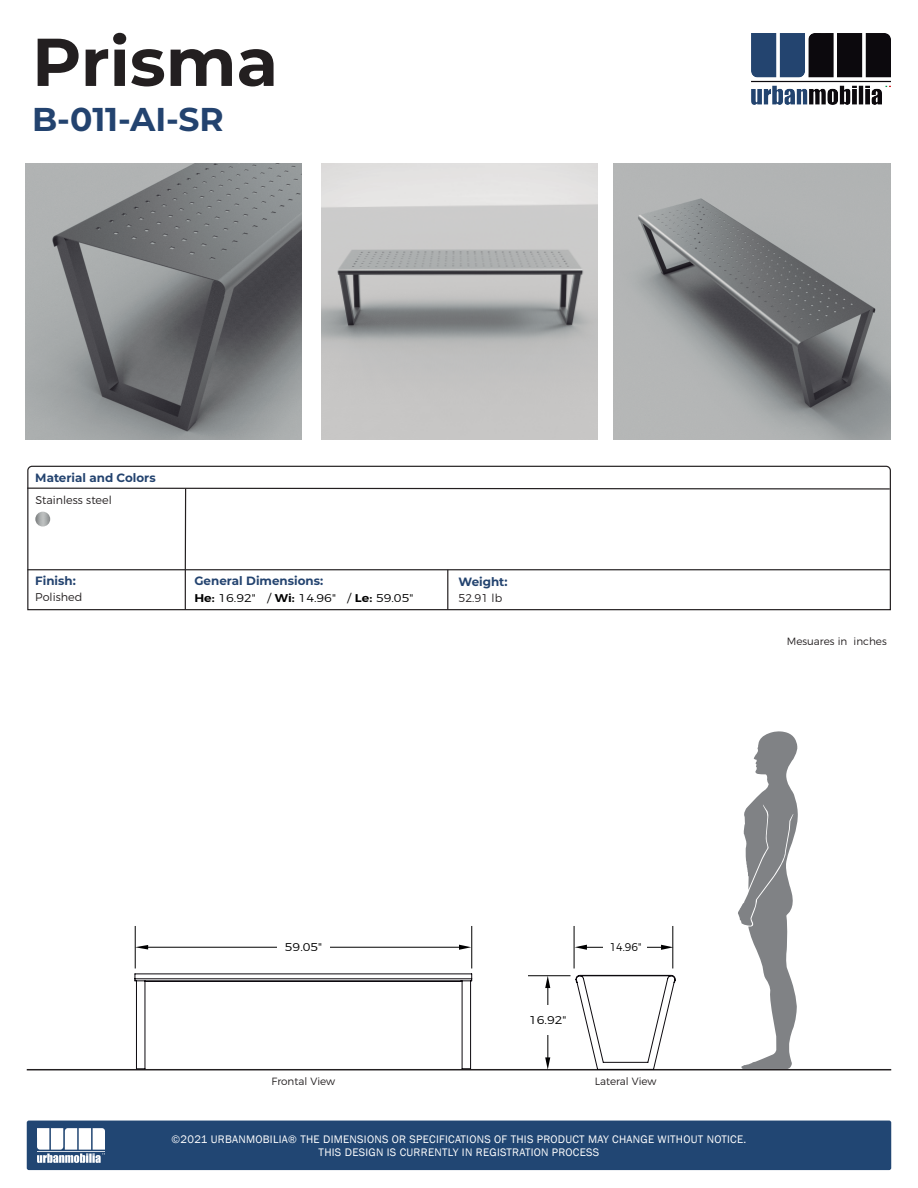
<style>
.page{position:relative;width:918px;height:1188px;background:#fff}
.page>*{position:absolute;margin:0;border:0;box-sizing:border-box;transform-origin:0 0}
.t1{font:700 67.5px "Montserrat";color:#231f20}
.t2{font:700 33px "Montserrat";color:#23436f}
.t3{font:700 12px "Montserrat";color:#23436f}
.t4{font:11.25px/13.5px "Franklin Gothic";letter-spacing:.025em;color:#fff;text-align:center}
.t5{font:300 11.25px "Montserrat";color:#000;scale:1.11 1}
.t6{font:300 11.25px "Montserrat";color:#231f20}
.t7{font:300 11.25px "Montserrat";color:#000;scale:.94 1}
.t8{font:300 10.5px "Montserrat";color:#231f20}
.s1{font-weight:600}
</style>
<div class="page">
<img style="left:321px;top:163px;width:277px;height:277px">
<img style="left:614px;top:163px;width:276px;height:277px">
<img style="left:25px;top:163px;width:277px;height:277px">
<div style="left:27px;top:1121px;width:864px;height:49px;background:#214673;border-radius:2px"></div>
<img style="left:38px;top:1128px;width:67px;height:34px">
<svg style="left:27px;top:465px;width:864px;height:146px"></svg>
<svg style="left:27px;top:487px;width:864px;height:3px"></svg>
<hr style="left:27px;top:569px;width:863px;height:1px;background:#231f20">
<hr style="left:185px;top:570px;width:1px;height:40px;background:#231f20">
<hr style="left:185px;top:489px;width:1px;height:81px;background:#231f20">
<hr style="left:447px;top:570px;width:1px;height:40px;background:#231f20">
<hr style="left:27px;top:1069px;width:864px;height:1px;background:#231f20">
<hr style="left:574px;top:926px;width:1px;height:42px;background:#000001">
<hr style="left:672px;top:926px;width:1px;height:42px;background:#000001">
<svg style="left:575px;top:945px;width:12px;height:5px"></svg>
<svg style="left:661px;top:945px;width:12px;height:5px"></svg>
<hr style="left:579px;top:947px;width:82px;height:1px;background:#000001">
<div style="left:603px;top:931px;width:44px;height:31px;background:#fff"></div>
<hr style="left:528px;top:975px;width:43px;height:1px;background:#000001">
<svg style="left:545px;top:1057px;width:5px;height:12px"></svg>
<svg style="left:545px;top:976px;width:5px;height:12px"></svg>
<hr style="left:547px;top:983px;width:1px;height:76px;background:#000001">
<div style="left:526px;top:1005px;width:43px;height:30px;background:#fff"></div>
<hr style="left:471px;top:926px;width:1px;height:42px;background:#000001">
<hr style="left:135px;top:926px;width:1px;height:42px;background:#000001">
<svg style="left:135px;top:945px;width:13px;height:5px"></svg>
<svg style="left:459px;top:945px;width:12px;height:5px"></svg>
<hr style="left:145px;top:947px;width:314px;height:1px;background:#000001">
<div style="left:277px;top:932px;width:52px;height:30px;background:#fff"></div>
<svg style="left:575px;top:975px;width:101px;height:95px"></svg>
<hr style="left:145px;top:981px;width:316px;height:1px;background:#0c090e">
<hr style="left:462px;top:981px;width:1px;height:88px;background:#0c090e">
<hr style="left:470px;top:981px;width:1px;height:88px;background:#0c090e">
<hr style="left:136px;top:981px;width:1px;height:88px;background:#0c090e">
<hr style="left:145px;top:981px;width:1px;height:88px;background:#0c090e">
<hr style="left:135px;top:974px;width:337px;height:1px;background:#0c090e">
<hr style="left:135px;top:978px;width:337px;height:1px;background:#0c090e">
<hr style="left:135px;top:980px;width:337px;height:1px;background:#0c090e">
<img style="left:751px;top:34px;width:140px;height:71px">
<svg style="left:738px;top:731px;width:60px;height:338px"></svg>
<h1 class="t1" style="left:32px;top:13px;width:248px">Prisma</h1>
<h2 class="t2" style="left:32px;top:95px;width:193px">B-011-AI-SR</h2>
<p class="t3" style="left:35px;top:469px;width:122px">Material and Colors</p>
<p class="t6" style="left:35px;top:491px;width:78px">Stainless steel</p>
<p class="t3" style="left:35px;top:572px;width:42px">Finish:</p>
<p class="t3" style="left:194px;top:572px;width:130px">General Dimensions:</p>
<p class="t3" style="left:459px;top:573px;width:51px">Weight:</p>
<p class="t6" style="left:35px;top:589px;width:48px">Polished</p>
<p class="t5" style="left:194px;top:589px;width:199px"><span class="s1">He:</span> 16.92" / <span class="s1">Wi:</span> 14.96" / <span class="s1">Le:</span> 59.05"</p>
<p class="t6" style="left:459px;top:590px;width:45px">52.91 lb</p>
<p class="t8" style="left:787px;top:633px;width:101px">Mesuares in inches</p>
<p class="t5" style="left:285px;top:939px;width:35px">59.05"</p>
<p class="t5" style="left:529px;top:1011px;width:35px">16.92"</p>
<p class="t7" style="left:610px;top:938px;width:35px">14.96"</p>
<p class="t8" style="left:271px;top:1073px;width:65px">Frontal View</p>
<p class="t8" style="left:595px;top:1073px;width:63px">Lateral View</p>
<p class="t4" style="left:172px;top:1132px;width:576px">©2021 URBANMOBILIA® THE DIMENSIONS OR SPECIFICATIONS OF THIS PRODUCT MAY CHANGE WITHOUT NOTICE.<br>THIS DESIGN IS CURRENTLY IN REGISTRATION PROCESS</p>
</div>
